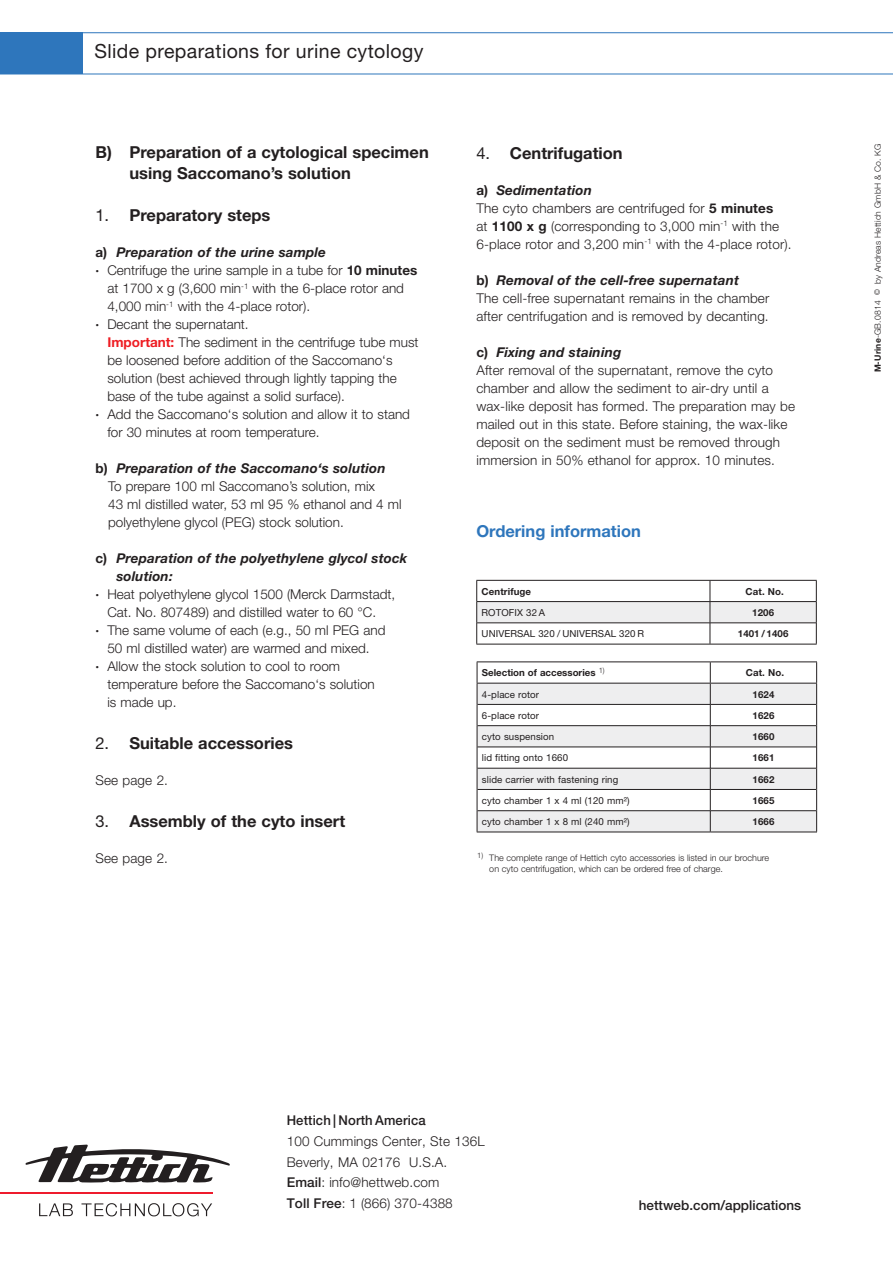
<style>
.page{position:relative;width:893px;height:1263px;background:#fff}
.page>*{position:absolute;margin:0;border:0;box-sizing:border-box;transform-origin:0 0}
.t1{font:19.5px "Helvetica Neue";letter-spacing:.02em;color:#231f20}
.t2{font:700 16.5px/21px "Helvetica Neue";color:#231f20}
.t3{font:700 16.5px "Helvetica Neue";color:#2e76bc}
.t4{font:300 13.5px/18px "Helvetica Neue";color:#231f20}
.t5{font:300 13.5px/20.7px "Helvetica Neue LT Std";letter-spacing:.01em;color:#231f20}
.t6{font:italic 700 13.5px "Helvetica Neue";letter-spacing:.01em;color:#231f20}
.t7{font:500 13.5px "Helvetica Neue LT Std";color:#231f20}
.t8{font:9.75px "Helvetica Neue";letter-spacing:.01em;color:#231f20}
.t9{font:700 9.75px "Helvetica Neue";letter-spacing:.01em;color:#231f20}
.t10{font:300 9px/11.6px "Helvetica Neue";color:#231f20}
.t11{font:300 8.55px "Helvetica Neue";letter-spacing:.015em;color:#231f20}
.s1{font-weight:400}
.s2{font-style:normal}
.s3{font-weight:700}
.s4{font-weight:700;color:#ee1d23}
.s5{font-weight:700;font-style:italic}
.s6{font-size:7.35px}
.s7{font-weight:500}
</style>
<div class="page">
<hr style="left:476px;top:580px;width:234px;height:1px;background:#231f20">
<hr style="left:710px;top:580px;width:107px;height:1px;background:#231f20">
<hr style="left:476px;top:644px;width:234px;height:1px;background:#231f20">
<hr style="left:710px;top:644px;width:107px;height:1px;background:#231f20">
<svg style="left:476px;top:581px;width:341px;height:63px"></svg>
<hr style="left:477px;top:623px;width:233px;height:1px;background:#231f20">
<hr style="left:710px;top:623px;width:106px;height:1px;background:#231f20">
<hr style="left:477px;top:661px;width:233px;height:1px;background:#231f20">
<hr style="left:710px;top:661px;width:107px;height:1px;background:#231f20">
<hr style="left:477px;top:832px;width:233px;height:1px;background:#231f20">
<hr style="left:710px;top:832px;width:107px;height:1px;background:#231f20">
<svg style="left:477px;top:662px;width:340px;height:170px"></svg>
<hr style="left:477px;top:704px;width:233px;height:1px;background:#231f20">
<hr style="left:710px;top:704px;width:106px;height:1px;background:#231f20">
<hr style="left:477px;top:725px;width:233px;height:1px;background:#231f20">
<hr style="left:710px;top:725px;width:106px;height:1px;background:#231f20">
<hr style="left:477px;top:747px;width:233px;height:1px;background:#231f20">
<hr style="left:710px;top:747px;width:106px;height:1px;background:#231f20">
<hr style="left:477px;top:768px;width:233px;height:1px;background:#231f20">
<hr style="left:710px;top:768px;width:106px;height:1px;background:#231f20">
<hr style="left:477px;top:789px;width:233px;height:1px;background:#231f20">
<hr style="left:710px;top:789px;width:106px;height:1px;background:#231f20">
<hr style="left:477px;top:810px;width:233px;height:1px;background:#231f20">
<hr style="left:710px;top:810px;width:106px;height:1px;background:#231f20">
<hr style="left:0;top:32px;width:893px;height:1px;background:#2e76bc">
<hr style="left:0;top:74px;width:893px;height:1px;background:#2e76bc">
<div style="left:0;top:33px;width:82px;height:41px;background:#2e76bc"></div>
<svg style="left:25px;top:1144px;width:205px;height:39px"></svg>
<hr style="left:0;top:1192px;width:213px;height:2px;background:#ee1b2d">
<svg style="left:39px;top:1203px;width:173px;height:13px"></svg>
<h1 class="t1" style="left:94px;top:40px;width:330px">Slide preparations for urine cytology</h1>
<p class="t2" style="left:129px;top:142px;width:301px;text-indent:-34px">B) Preparation of a cytological specimen using Saccomano’s solution</p>
<p class="t2" style="left:95px;top:205px;width:177px"><span class="s1">1.</span> Preparatory steps</p>
<p class="t6" style="left:95px;top:244px;width:232px"><span class="s2">a)</span> Preparation of the urine sample</p>
<p class="t4" style="left:95px;top:261px;width:323px"><span class="s3">·</span> Centrifuge the urine sample in a tube for <span class="s3">10 minutes</span></p>
<p class="t4" style="left:107px;top:279px;width:298px">at 1700 x g (3,600 min<sup>-1</sup> with the 6-place rotor and</p>
<p class="t4" style="left:107px;top:297px;width:204px">4,000 min<sup>-1</sup> with the 4-place rotor).</p>
<p class="t4" style="left:95px;top:315px;width:155px"><span class="s3">·</span> Decant the supernatant.</p>
<p class="t4" style="left:107px;top:333px;width:313px"><span class="s4">Important:</span> The sediment in the centrifuge tube must</p>
<p class="t4" style="left:107px;top:351px;width:287px">be loosened before addition of the Saccomano‘s</p>
<p class="t4" style="left:107px;top:369px;width:291px">solution (best achieved through lightly tapping the</p>
<p class="t4" style="left:107px;top:387px;width:239px">base of the tube against a solid surface).</p>
<p class="t4" style="left:95px;top:405px;width:316px"><span class="s3">·</span> Add the Saccomano‘s solution and allow it to stand</p>
<p class="t4" style="left:107px;top:423px;width:214px">for 30 minutes at room temperature.</p>
<p class="t4" style="left:108px;top:459px;width:295px;text-indent:-13px"><span class="s3">b)</span> <span class="s5">Preparation of the Saccomano‘s solution </span>To prepare 100 ml Saccomano’s solution, mix<br>43 ml distilled water, 53 ml 95 % ethanol and 4 ml polyethylene glycol (PEG) stock solution.</p>
<p class="t6" style="left:95px;top:550px;width:313px"><span class="s2">c)</span> Preparation of the polyethylene glycol stock</p>
<p class="t6" style="left:116px;top:568px;width:58px">solution:</p>
<p class="t4" style="left:95px;top:585px;width:301px"><span class="s3">·</span> Heat polyethylene glycol 1500 (Merck Darmstadt,</p>
<p class="t4" style="left:107px;top:603px;width:270px">Cat. No. 807489) and distilled water to 60 °C.</p>
<p class="t4" style="left:95px;top:621px;width:292px"><span class="s3">·</span> The same volume of each (e.g., 50 ml PEG and</p>
<p class="t4" style="left:107px;top:639px;width:264px">50 ml distilled water) are warmed and mixed.</p>
<p class="t4" style="left:95px;top:657px;width:246px"><span class="s3">·</span> Allow the stock solution to cool to room</p>
<p class="t4" style="left:107px;top:675px;width:269px">temperature before the Saccomano‘s solution</p>
<p class="t4" style="left:107px;top:693px;width:71px">is made up.</p>
<p class="t2" style="left:95px;top:733px;width:199px"><span class="s1">2.</span> Suitable accessories</p>
<p class="t4" style="left:95px;top:771px;width:74px">See page 2.</p>
<p class="t2" style="left:95px;top:811px;width:251px"><span class="s1">3.</span> Assembly of the cyto insert</p>
<p class="t4" style="left:95px;top:849px;width:74px">See page 2.</p>
<p class="t2" style="left:476px;top:142px;width:148px"><span class="s1">4.</span> Centrifugation</p>
<p class="t4" style="left:476px;top:180px;width:317px"><span class="s3">a)</span> <span class="s5">Sedimentation<br></span>The cyto chambers are centrifuged for <span class="s3">5 minutes<br></span>at <span class="s3">1100 x g</span> (corresponding to 3,000 min<sup>-1</sup> with the 6-place rotor and 3,200 min<sup>-1</sup> with the 4-place rotor).</p>
<p class="t4" style="left:476px;top:271px;width:294px"><span class="s3">b)</span> <span class="s5">Removal of the cell-free supernatant<br></span>The cell-free supernatant remains in the chamber after centrifugation and is removed by decanting.</p>
<p class="t4" style="left:476px;top:343px;width:320px"><span class="s3">c)</span> <span class="s5">Fixing and staining<br></span>After removal of the supernatant, remove the cyto chamber and allow the sediment to air-dry until a wax-like deposit has formed. The preparation may be mailed out in this state. Before staining, the wax-like deposit on the sediment must be removed through immersion in 50% ethanol for approx. 10 minutes.</p>
<p class="t3" style="left:476px;top:521px;width:166px">Ordering information</p>
<p class="t9" style="left:482px;top:585px;width:51px">Centrifuge</p>
<p class="t9" style="left:745px;top:585px;width:40px">Cat. No.</p>
<p class="t8" style="left:482px;top:607px;width:65px">ROTOFIX 32 A</p>
<p class="t9" style="left:752px;top:606px;width:23px">1206</p>
<p class="t8" style="left:482px;top:628px;width:164px">UNIVERSAL 320 / UNIVERSAL 320 R</p>
<p class="t9" style="left:738px;top:628px;width:52px">1401 / 1406</p>
<p class="t9" style="left:482px;top:667px;width:124px">Selection of accessories <sup>1)</sup></p>
<p class="t9" style="left:746px;top:667px;width:40px">Cat. No.</p>
<p class="t8" style="left:482px;top:688px;width:59px">4-place rotor</p>
<p class="t9" style="left:752px;top:688px;width:23px">1624</p>
<p class="t8" style="left:482px;top:710px;width:59px">6-place rotor</p>
<p class="t9" style="left:752px;top:709px;width:23px">1626</p>
<p class="t8" style="left:482px;top:731px;width:74px">cyto suspension</p>
<p class="t9" style="left:752px;top:731px;width:23px">1660</p>
<p class="t8" style="left:482px;top:752px;width:88px">lid fitting onto 1660</p>
<p class="t9" style="left:752px;top:752px;width:23px">1661</p>
<p class="t8" style="left:482px;top:773px;width:138px">slide carrier with fastening ring</p>
<p class="t9" style="left:752px;top:773px;width:23px">1662</p>
<p class="t8" style="left:482px;top:795px;width:149px">cyto chamber 1 x 4 ml (120 mm²)</p>
<p class="t9" style="left:752px;top:794px;width:23px">1665</p>
<p class="t8" style="left:482px;top:816px;width:149px">cyto chamber 1 x 8 ml (240 mm²)</p>
<p class="t9" style="left:752px;top:816px;width:23px">1666</p>
<p class="t10" style="left:489px;top:851px;width:281px;text-indent:-12px"><sup>1)</sup> The complete range of Hettich cyto accessories is listed in our brochure on cyto centrifugation, which can be ordered free of charge.</p>
<p class="t11" style="left:873px;top:372px;width:230px;rotate:-90deg"><span class="s3">M-Urine</span>-GB.0814 <span class="s6">©</span> by Andreas Hettich GmbH &amp; Co. KG</p>
<p class="t7" style="left:287px;top:1112px;width:141px">Hettich | North America</p>
<p class="t5" style="left:287px;top:1130px;width:199px">100 Cummings Center, Ste 136L<br>Beverly, MA 02176 U.S.A.<br><span class="s7">Email</span>: info@hettweb.com<br><span class="s7">Toll Free</span>: 1 (866) 370-4388</p>
<p class="t7" style="left:639px;top:1197px;width:164px">hettweb.com/applications</p>
</div>
